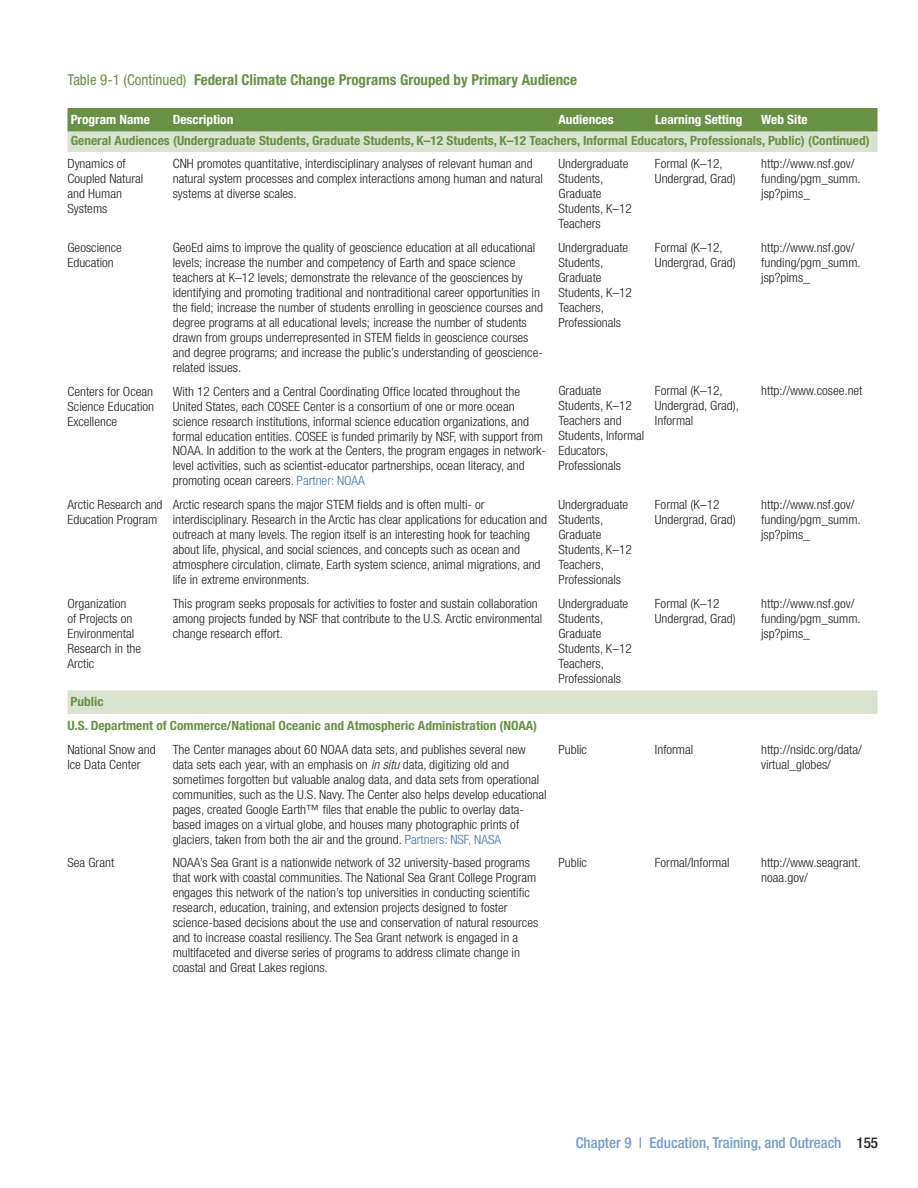
<style>
.page{position:relative;width:918px;height:1188px;background:#fff}
.page>*{position:absolute;margin:0;border:0;box-sizing:border-box;transform-origin:0 0}
.t1{font:700 condensed 15px "Helvetica Neue LT Std";color:#689146}
.t2{font:500 condensed 15px "Helvetica Neue LT Std";color:#739bc8}
.t3{font:300 condensed 12.75px/15px "Helvetica Neue LT Std";color:#231f20;scale:1.05 1}
.t4{font:700 condensed 12.75px/23.7px "Helvetica Neue LT Std";color:#689146;scale:1.05 1}
.t5{font:700 condensed 12.75px "Helvetica Neue LT Std";color:#fff;scale:1.05 1}
.s1{font-weight:400}
.s2{color:#4073ac}
.s3{font-style:italic}
.s4{color:#231f20}
</style>
<div class="page">
<div style="left:68px;top:108px;width:810px;height:24px;background:#689146"></div>
<svg style="left:68px;top:132px;width:810px;height:582px"></svg>
<p class="t1" style="left:68px;top:71px;width:511px"><span class="s1">Table 9-1 (Continued)</span> Federal Climate Change Programs Grouped by Primary Audience</p>
<p class="t5" style="left:71px;top:112px;width:77px">Program Name</p>
<p class="t5" style="left:173px;top:112px;width:59px">Description</p>
<p class="t5" style="left:558px;top:112px;width:54px">Audiences</p>
<p class="t5" style="left:655px;top:112px;width:85px">Learning Setting</p>
<p class="t5" style="left:761px;top:112px;width:46px">Web Site</p>
<p class="t4" style="left:71px;top:129px;width:763px">General Audiences (Undergraduate Students, Graduate Students, K–12 Students, K–12 Teachers, Informal Educators, Professionals, Public) (Continued)</p>
<p class="t3" style="left:67px;top:156px;width:74px">Dynamics of<br>Coupled Natural and Human<br>Systems</p>
<p class="t3" style="left:173px;top:156px;width:354px">CNH promotes quantitative, interdisciplinary analyses of relevant human and natural system processes and complex interactions among human and natural systems at diverse scales.</p>
<p class="t3" style="left:558px;top:156px;width:72px">Undergraduate<br>Students,<br>Graduate<br>Students, K–12<br>Teachers</p>
<p class="t3" style="left:655px;top:156px;width:78px">Formal (K–12,<br>Undergrad, Grad)</p>
<p class="t3" style="left:761px;top:156px;width:96px">http://www.nsf.gov/ funding/pgm_summ. jsp?pims_</p>
<p class="t3" style="left:67px;top:240px;width:53px">Geoscience<br>Education</p>
<p class="t3" style="left:173px;top:240px;width:354px">GeoEd aims to improve the quality of geoscience education at all educational levels; increase the number and competency of Earth and space science teachers at K–12 levels; demonstrate the relevance of the geosciences by identifying and promoting traditional and nontraditional career opportunities in the field; increase the number of students enrolling in geoscience courses and degree programs at all educational levels; increase the number of students drawn from groups underrepresented in STEM fields in geoscience courses and degree programs; and increase the public’s understanding of geoscience&shy;related issues.</p>
<p class="t3" style="left:558px;top:240px;width:72px">Undergraduate<br>Students,<br>Graduate<br>Students, K–12<br>Teachers,<br>Professionals</p>
<p class="t3" style="left:655px;top:240px;width:78px">Formal (K–12,<br>Undergrad, Grad)</p>
<p class="t3" style="left:761px;top:240px;width:96px">http://www.nsf.gov/ funding/pgm_summ. jsp?pims_</p>
<p class="t3" style="left:67px;top:383px;width:84px;text-align:justify">Centers for Ocean Science Education Excellence</p>
<p class="t3" style="left:173px;top:383px;width:357px">With 12 Centers and a Central Coordinating Office located throughout the United States, each COSEE Center is a consortium of one or more ocean science research institutions, informal science education organizations, and formal education entities. COSEE is funded primarily by NSF, with support from NOAA. In addition to the work at the Centers, the program engages in network&shy;level activities, such as scientist-educator partnerships, ocean literacy, and promoting ocean careers. <span class="s2">Partner: NOAA</span></p>
<p class="t3" style="left:558px;top:383px;width:83px">Graduate<br>Students, K–12<br>Teachers and<br>Students, Informal<br>Educators,<br>Professionals</p>
<p class="t3" style="left:655px;top:383px;width:81px">Formal (K–12,<br>Undergrad, Grad),<br>Informal</p>
<p class="t3" style="left:761px;top:383px;width:98px">http://www.cosee.net</p>
<p class="t3" style="left:67px;top:497px;width:92px">Arctic Research and<br>Education Program</p>
<p class="t3" style="left:173px;top:497px;width:358px">Arctic research spans the major STEM fields and is often multi- or interdisciplinary. Research in the Arctic has clear applications for education and outreach at many levels. The region itself is an interesting hook for teaching about life, physical, and social sciences, and concepts such as ocean and atmosphere circulation, climate, Earth system science, animal migrations, and life in extreme environments.</p>
<p class="t3" style="left:558px;top:497px;width:72px">Undergraduate<br>Students,<br>Graduate<br>Students, K–12<br>Teachers,<br>Professionals</p>
<p class="t3" style="left:655px;top:497px;width:78px">Formal (K–12<br>Undergrad, Grad)</p>
<p class="t3" style="left:761px;top:497px;width:96px">http://www.nsf.gov/ funding/pgm_summ. jsp?pims_</p>
<p class="t3" style="left:67px;top:596px;width:72px">Organization<br>of Projects on<br>Environmental<br>Research in the<br>Arctic</p>
<p class="t3" style="left:173px;top:596px;width:354px">This program seeks proposals for activities to foster and sustain collaboration among projects funded by NSF that contribute to the U.S. Arctic environmental change research effort.</p>
<p class="t3" style="left:558px;top:596px;width:72px">Undergraduate<br>Students,<br>Graduate<br>Students, K–12<br>Teachers,<br>Professionals</p>
<p class="t3" style="left:655px;top:596px;width:78px">Formal (K–12<br>Undergrad, Grad)</p>
<p class="t3" style="left:761px;top:596px;width:96px">http://www.nsf.gov/ funding/pgm_summ. jsp?pims_</p>
<p class="t4" style="left:67px;top:690px;width:449px">Public<br>U.S. Department of Commerce/National Oceanic and Atmospheric Administration (NOAA)</p>
<p class="t3" style="left:67px;top:742px;width:86px">National Snow and<br>Ice Data Center</p>
<p class="t3" style="left:173px;top:742px;width:358px">The Center manages about 60 NOAA data sets, and publishes several new data sets each year, with an emphasis on <span class="s3">in situ</span> data, digitizing old and sometimes forgotten but valuable analog data, and data sets from operational communities, such as the U.S. Navy. The Center also helps develop educational pages, created Google Earth™ files that enable the public to overlay data&shy;based images on a virtual globe, and houses many photographic prints of glaciers, taken from both the air and the ground. <span class="s2">Partners: NSF, NASA</span></p>
<p class="t3" style="left:558px;top:742px;width:29px">Public</p>
<p class="t3" style="left:655px;top:742px;width:38px">Informal</p>
<p class="t3" style="left:761px;top:742px;width:97px">http://nsidc.org/data/ virtual_globes/</p>
<p class="t3" style="left:67px;top:855px;width:46px">Sea Grant</p>
<p class="t3" style="left:173px;top:855px;width:350px">NOAA’s Sea Grant is a nationwide network of 32 university-based programs that work with coastal communities. The National Sea Grant College Program engages this network of the nation’s top universities in conducting scientific research, education, training, and extension projects designed to foster science-based decisions about the use and conservation of natural resources and to increase coastal resiliency. The Sea Grant network is engaged in a multifaceted and diverse series of programs to address climate change in coastal and Great Lakes regions.</p>
<p class="t3" style="left:558px;top:855px;width:29px">Public</p>
<p class="t3" style="left:655px;top:855px;width:73px">Formal/Informal</p>
<p class="t3" style="left:761px;top:855px;width:97px">http://www.seagrant. noaa.gov/</p>
<p class="t2" style="left:576px;top:1133px;width:304px">Chapter 9 | Education, Training, and Outreach <span class="s4">155</span></p>
</div>
